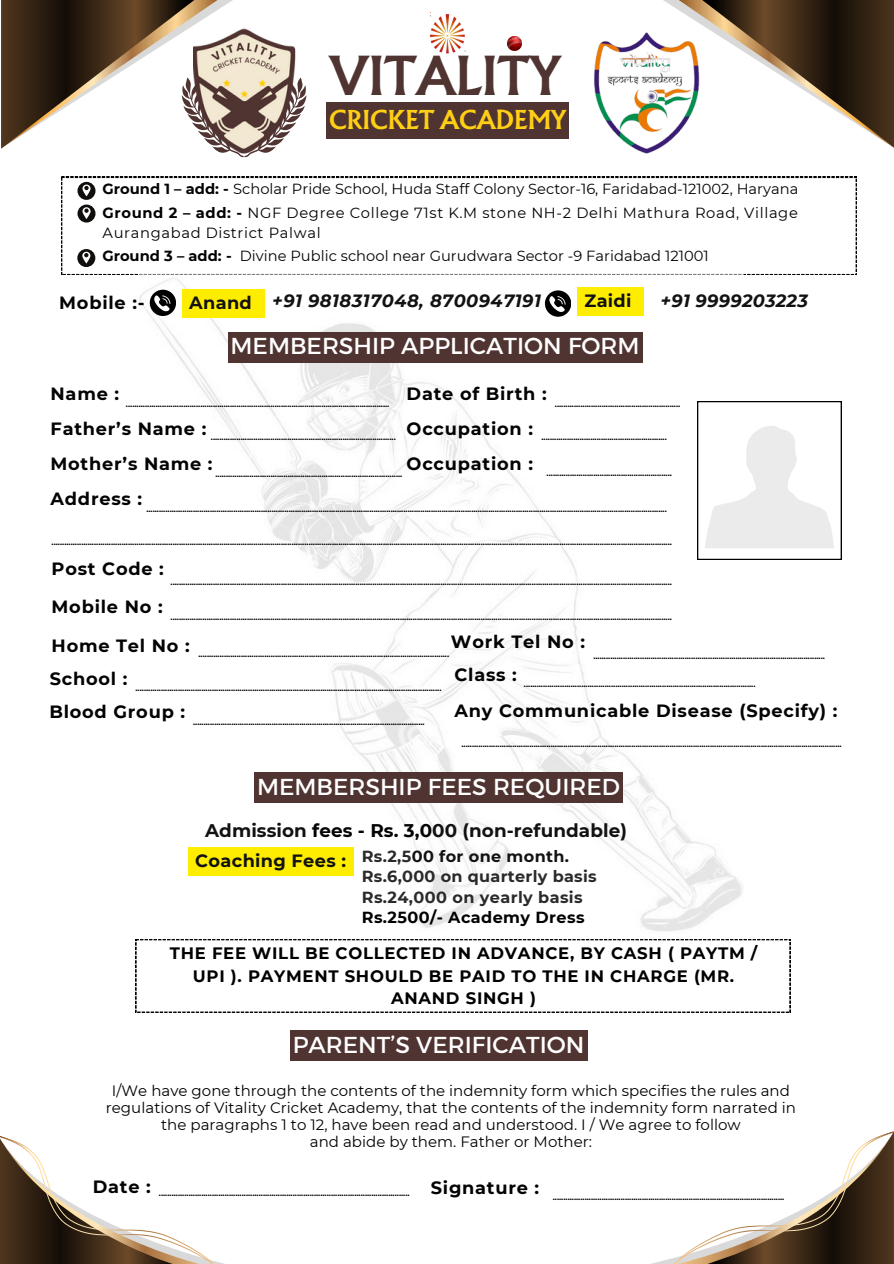
<style>
.page{position:relative;width:894px;height:1264px;background:#fff}
.page>*{position:absolute;margin:0;border:0;box-sizing:border-box;transform-origin:0 0}
.t1{font:700 48.3px "Albertus Nova";color:#503431}
.t2{font:23.4px "Kief Montaser Regular";color:#fff}
.t3{font:700 23.4px "Albertus Nova";color:#ffcf15}
.t4{font:700 18.3px "Montserrat";letter-spacing:.005em;color:#121212}
.t5{font:700 17.7px "Montserrat";letter-spacing:.045em;color:#030303}
.t6{font:italic 700 17.7px "Montserrat";letter-spacing:.03em;color:#121212}
.t7{font:700 17.7px "Montserrat";letter-spacing:.02em;color:#121212}
.t8{font:700 16.5px/22.5px "Montserrat";letter-spacing:.045em;color:#000;text-align:center}
.t9{font:700 16.05px/20.2px "Montserrat";letter-spacing:.025em;color:#2a2a2a}
.t10{font:700 16.05px "Montserrat";letter-spacing:.025em;color:#000}
.t11{font:15px/16.8px "Montserrat";color:#000;text-align:center}
.t12{font:14.7px "Montserrat";color:#030303}
.t13{font:14.7px/20.2px "Montserrat";letter-spacing:.045em;color:#000}
.t14{font:700 14.7px "Montserrat";color:#030303}
.t15{font:700 8.1px "Montserrat";color:#000}
.s1{font-weight:700}
.s2{color:#030303}
.s3{color:#121212}
</style>
<div class="page">
<svg style="left:61px;top:177px;width:795px;height:98px"></svg>
<img style="left:139px;top:274px;width:603px;height:657px">
<svg style="left:655px;top:1131px;width:238px;height:132px"></svg>
<svg style="left:0;top:1136px;width:221px;height:127px"></svg>
<svg style="left:663px;top:0;width:230px;height:147px"></svg>
<svg style="left:77px;top:182px;width:18px;height:40px"></svg>
<svg style="left:150px;top:290px;width:26px;height:25px"></svg>
<svg style="left:544px;top:290px;width:26px;height:26px"></svg>
<svg style="left:135px;top:939px;width:655px;height:73px"></svg>
<svg style="left:697px;top:401px;width:144px;height:159px"></svg>
<div style="left:182px;top:289px;width:82px;height:29px;background:#ffed00"></div>
<div style="left:577px;top:287px;width:66px;height:29px;background:#ffed00"></div>
<div style="left:228px;top:331px;width:414px;height:31px;background:#503431"></div>
<div style="left:254px;top:772px;width:368px;height:31px;background:#503431"></div>
<div style="left:188px;top:847px;width:165px;height:28px;background:#ffed00"></div>
<div style="left:290px;top:1030px;width:297px;height:31px;background:#503431"></div>
<svg style="left:1px;top:0;width:232px;height:149px"></svg>
<img style="left:193px;top:17px;width:114px;height:141px">
<img style="left:594px;top:22px;width:107px;height:132px">
<img style="left:507px;top:37px;width:14px;height:13px">
<img style="left:430px;top:14px;width:36px;height:40px">
<div style="left:326px;top:102px;width:243px;height:36px;background:#503431"></div>
<svg style="left:77px;top:249px;width:18px;height:18px"></svg>
<p class="t1" style="left:330px;top:41px;width:232px">VITALITY</p>
<h5 class="t3" style="left:329px;top:103px;width:238px">CRICKET ACADEMY</h5>
<p class="t12" style="left:102px;top:180px;width:697px"><span class="s1">Ground 1 – add: -</span> Scholar Pride School, Huda Staff Colony Sector-16, Faridabad-121002, Haryana</p>
<h5 class="t13" style="left:102px;top:203px;width:696px"><span class="s1">Ground 2 – add: -</span> NGF Degree College 71st K.M stone NH-2 Delhi Mathura Road, Village<br>Aurangabad District Palwal</h5>
<h5 class="t14" style="left:102px;top:247px;width:131px">Ground 3 – add: -</h5>
<p class="t12" style="left:240px;top:247px;width:470px">Divine Public school near Gurudwara Sector -9 Faridabad 121001</p>
<h2 class="t5" style="left:59px;top:292px;width:87px">Mobile :-</h2>
<p class="t7" style="left:189px;top:292px;width:64px">Anand</p>
<p class="t7" style="left:584px;top:290px;width:48px">Zaidi</p>
<h1 class="t6" style="left:660px;top:290px;width:149px">+91 9999203223</h1>
<p class="t6" style="left:272px;top:290px;width:270px">+91 9818317048, 8700947191</p>
<p class="t2" style="left:230px;top:332px;width:410px">MEMBERSHIP APPLICATION FORM</p>
<p class="t5" style="left:406px;top:383px;width:141px">Date of Birth :</p>
<p class="t5" style="left:406px;top:418px;width:128px">Occupation :</p>
<p class="t5" style="left:406px;top:453px;width:128px">Occupation :</p>
<p class="t5" style="left:51px;top:383px;width:70px">Name :</p>
<p class="t5" style="left:51px;top:418px;width:157px">Father’s Name :</p>
<p class="t5" style="left:51px;top:453px;width:163px">Mother’s Name :</p>
<p class="t5" style="left:51px;top:488px;width:93px">Address :</p>
<p class="t15" style="left:126px;top:399px;width:265px">............................................................................................................................</p>
<h5 class="t15" style="left:211px;top:432px;width:186px">.......................................................................................</h5>
<p class="t15" style="left:215px;top:469px;width:188px">........................................................................................</p>
<h5 class="t15" style="left:146px;top:504px;width:522px">.....................................................................................................................................................................................................................................................</h5>
<h5 class="t15" style="left:52px;top:537px;width:621px">....................................................................................................................................................................................................................................................................................................</h5>
<h3 class="t15" style="left:554px;top:399px;width:127px">...........................................................</h3>
<h5 class="t15" style="left:541px;top:432px;width:127px">...........................................................</h5>
<p class="t15" style="left:546px;top:468px;width:127px">...........................................................</p>
<p class="t5" style="left:52px;top:558px;width:114px">Post Code :</p>
<h5 class="t15" style="left:170px;top:576px;width:503px">............................................................................................................................................................................................................................................</h5>
<p class="t5" style="left:52px;top:595px;width:112px">Mobile No :</p>
<h5 class="t5" style="left:52px;top:635px;width:140px">Home Tel No :</h5>
<p class="t5" style="left:451px;top:630px;width:135px">Work Tel No :</p>
<p class="t5" style="left:50px;top:668px;width:79px">School :</p>
<p class="t5" style="left:454px;top:663px;width:64px">Class :</p>
<p class="t5" style="left:49px;top:701px;width:137px">Blood Group :</p>
<p class="t5" style="left:454px;top:699px;width:384px">Any Communicable Disease (Specify) :</p>
<h5 class="t15" style="left:170px;top:612px;width:503px">............................................................................................................................................................................................................................................</h5>
<h5 class="t15" style="left:198px;top:649px;width:252px">......................................................................................................................</h5>
<p class="t15" style="left:135px;top:683px;width:307px">................................................................................................................................................</p>
<h3 class="t15" style="left:193px;top:717px;width:233px">.............................................................................................................</h3>
<h5 class="t15" style="left:593px;top:651px;width:233px">.............................................................................................................</h5>
<h5 class="t15" style="left:524px;top:679px;width:233px">.............................................................................................................</h5>
<h6 class="t15" style="left:461px;top:739px;width:382px">...................................................................................................................................................................................</h6>
<h5 class="t2" style="left:257px;top:772px;width:364px">MEMBERSHIP FEES REQUIRED</h5>
<h5 class="t4" style="left:205px;top:819px;width:423px">Admission <span class="s2">fees - Rs. 3,0</span>00 (non-refundable)</h5>
<h5 class="t9" style="left:361px;top:846px;width:236px">Rs.2,5<span class="s3">00 for one month.<br></span>Rs.6,000 on quarterly basis<br>Rs.24,000 on yearly basis</h5>
<p class="t10" style="left:361px;top:907px;width:224px">Rs.2500/- Academy Dress</p>
<p class="t7" style="left:195px;top:849px;width:152px">Coaching Fees :</p>
<p class="t8" style="left:170px;top:941px;width:589px">THE FEE WILL BE COLLECTED IN ADVANCE, BY CASH ( PAYTM /<br>UPI ). PAYMENT SHOULD BE PAID TO THE IN CHARGE (MR.<br>ANAND SINGH )</p>
<h5 class="t2" style="left:293px;top:1030px;width:293px">PARENT’S VERIFICATION</h5>
<h5 class="t11" style="left:106px;top:1082px;width:691px">I/We have gone through the contents of the indemnity form which specifies the rules and regulations of Vitality Cricket Academy, that the contents of the indemnity form narrated in the paragraphs 1 to 12, have been read and understood. I / We agree to follow</h5>
<h5 class="t11" style="left:310px;top:1132px;width:283px">and abide by them. Father or Mother:</h5>
<p class="t5" style="left:430px;top:1176px;width:110px">Signature :</p>
<h5 class="t15" style="left:552px;top:1192px;width:233px">.............................................................................................................</h5>
<p class="t5" style="left:93px;top:1176px;width:60px">Date :</p>
<p class="t15" style="left:159px;top:1188px;width:252px">......................................................................................................................</p>
</div>
